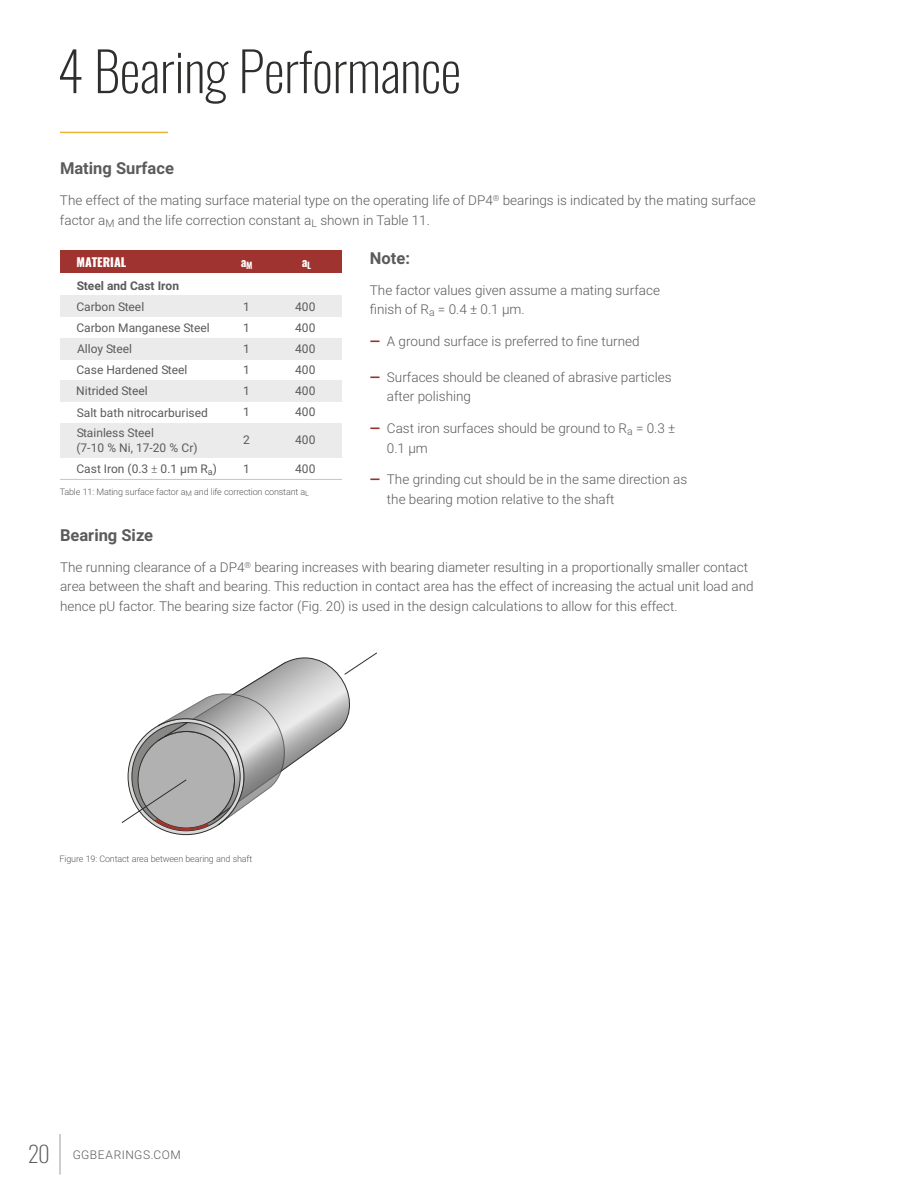
<style>
.page{position:relative;width:918px;height:1188px;background:#fff}
.page>*{position:absolute;margin:0;border:0;box-sizing:border-box;transform-origin:0 0}
.t1{font:200 54px "Oswald";letter-spacing:-.01em;color:#2e2e2d}
.t2{font:700 16.5px "Roboto";color:#5c5b5b}
.t3{font:300 13.5px/19.5px "Roboto";color:#5c5b5b}
.t4{font:12px/15px "Roboto";color:#5c5b5b}
.t5{font:300 12px "Roboto";letter-spacing:.04em;color:#5c5b5b}
.t6{font:700 12px "Roboto";color:#5c5b5b}
.t7{font:800 12px "Oswald";color:#fefefe}
.t8{font:700 12px "Oswald";color:#fefefe}
.t9{font:300 9px "Roboto";letter-spacing:-.015em;color:#5c5b5b}
.t10{font:300 8.25px "Roboto";color:#5c5b5b}
.s1{font-weight:300}
.s2{font-weight:700;color:#953530}
.s3{font-family:"Oswald";font-weight:200;font-size:22.5px}
</style>
<div class="page">
<hr style="left:60px;top:1134px;width:1px;height:40px;background:#9c9c9c">
<div style="left:60px;top:295px;width:282px;height:22px;background:#ebebeb"></div>
<div style="left:60px;top:338px;width:282px;height:21px;background:#ebebeb"></div>
<div style="left:60px;top:380px;width:282px;height:22px;background:#ebebeb"></div>
<div style="left:60px;top:423px;width:282px;height:35px;background:#ebebeb"></div>
<div style="left:60px;top:250px;width:282px;height:23px;background:#9f3330"></div>
<svg style="left:121px;top:652px;width:256px;height:183px"></svg>
<hr style="left:60px;top:479px;width:282px;height:1px;background:#c4c5c5">
<hr style="left:60px;top:132px;width:108px;height:1px;background:#e9b533">
<h1 class="t1" style="left:57px;top:34px;width:406px">4 Bearing Performance</h1>
<p class="t2" style="left:60px;top:157px;width:115px">Mating Surface</p>
<p class="t3" style="left:60px;top:192px;width:697px">The effect of the mating surface material type on the operating life of DP4 bearings is indicated by the mating surface factor a<sub>M</sub> and the life correction constant a<sub>L</sub> shown in Table 11.</p>
<p class="t10" style="left:493px;top:195px;width:8px">®</p>
<p class="t7" style="left:77px;top:254px;width:51px">MATERIAL</p>
<p class="t8" style="left:241px;top:254px;width:13px">a<sub>M</sub></p>
<p class="t8" style="left:302px;top:254px;width:11px">a<sub>L</sub></p>
<p class="t6" style="left:77px;top:277px;width:104px">Steel and Cast Iron</p>
<p class="t4" style="left:76px;top:300px;width:69px">Carbon Steel</p>
<p class="t4" style="left:243px;top:300px;width:8px">1</p>
<p class="t4" style="left:295px;top:300px;width:22px">400</p>
<p class="t4" style="left:76px;top:321px;width:135px">Carbon Manganese Steel</p>
<p class="t4" style="left:243px;top:321px;width:8px">1</p>
<p class="t4" style="left:295px;top:321px;width:22px">400</p>
<p class="t4" style="left:77px;top:342px;width:57px">Alloy Steel</p>
<p class="t4" style="left:243px;top:342px;width:8px">1</p>
<p class="t4" style="left:295px;top:342px;width:22px">400</p>
<p class="t4" style="left:76px;top:363px;width:113px">Case Hardened Steel</p>
<p class="t4" style="left:243px;top:363px;width:8px">1</p>
<p class="t4" style="left:295px;top:363px;width:22px">400</p>
<p class="t4" style="left:76px;top:384px;width:73px">Nitrided Steel</p>
<p class="t4" style="left:243px;top:384px;width:8px">1</p>
<p class="t4" style="left:295px;top:384px;width:22px">400</p>
<p class="t4" style="left:77px;top:406px;width:133px">Salt bath nitrocarburised</p>
<p class="t4" style="left:243px;top:406px;width:8px">1</p>
<p class="t4" style="left:295px;top:406px;width:22px">400</p>
<p class="t4" style="left:76px;top:426px;width:123px">Stainless Steel<br>(7-10 % Ni, 17-20 % Cr)</p>
<p class="t4" style="left:243px;top:434px;width:8px">2</p>
<p class="t4" style="left:295px;top:434px;width:22px">400</p>
<p class="t4" style="left:76px;top:463px;width:142px">Cast Iron (0.3 <span class="s1">±</span> 0.1 µm R<sub>a</sub>)</p>
<p class="t4" style="left:243px;top:462px;width:8px">1</p>
<p class="t4" style="left:295px;top:463px;width:22px">400</p>
<p class="t9" style="left:60px;top:488px;width:251px">Table 11: Mating surface factor a<sub>M</sub> and life correction constant a<sub>L</sub></p>
<p class="t2" style="left:60px;top:524px;width:95px">Bearing Size</p>
<p class="t2" style="left:370px;top:246px;width:42px">Note:</p>
<p class="t3" style="left:370px;top:282px;width:292px">The factor values given assume a mating surface finish of R<sub>a</sub> = 0.4 ± 0.1 μm.</p>
<p class="t3" style="left:370px;top:333px;width:271px"><span class="s2">―</span> A ground surface is preferred to fine turned</p>
<p class="t3" style="left:387px;top:368px;width:286px;text-indent:-17px"><span class="s2">―</span> Surfaces should be cleaned of abrasive particles after polishing</p>
<p class="t3" style="left:387px;top:420px;width:290px;text-indent:-17px"><span class="s2">―</span> Cast iron surfaces should be ground to R<sub>a</sub> = 0.3 ±<br>0.1 μm</p>
<p class="t3" style="left:387px;top:471px;width:302px;text-indent:-17px"><span class="s2">―</span> The grinding cut should be in the same direction as the bearing motion relative to the shaft</p>
<p class="t3" style="left:60px;top:559px;width:695px">The running clearance of a DP4 bearing increases with bearing diameter resulting in a proportionally smaller contact area between the shaft and bearing. This reduction in contact area has the effect of increasing the actual unit load and hence pU factor. The bearing size factor (Fig. 20) is used in the design calculations to allow for this effect.</p>
<p class="t10" style="left:245px;top:562px;width:8px">®</p>
<p class="t9" style="left:60px;top:855px;width:194px">Figure 19: Contact area between bearing and shaft</p>
<p class="t5" style="left:28px;top:1150px;width:154px"><span class="s3">20</span> GGBEARINGS.COM</p>
</div>
